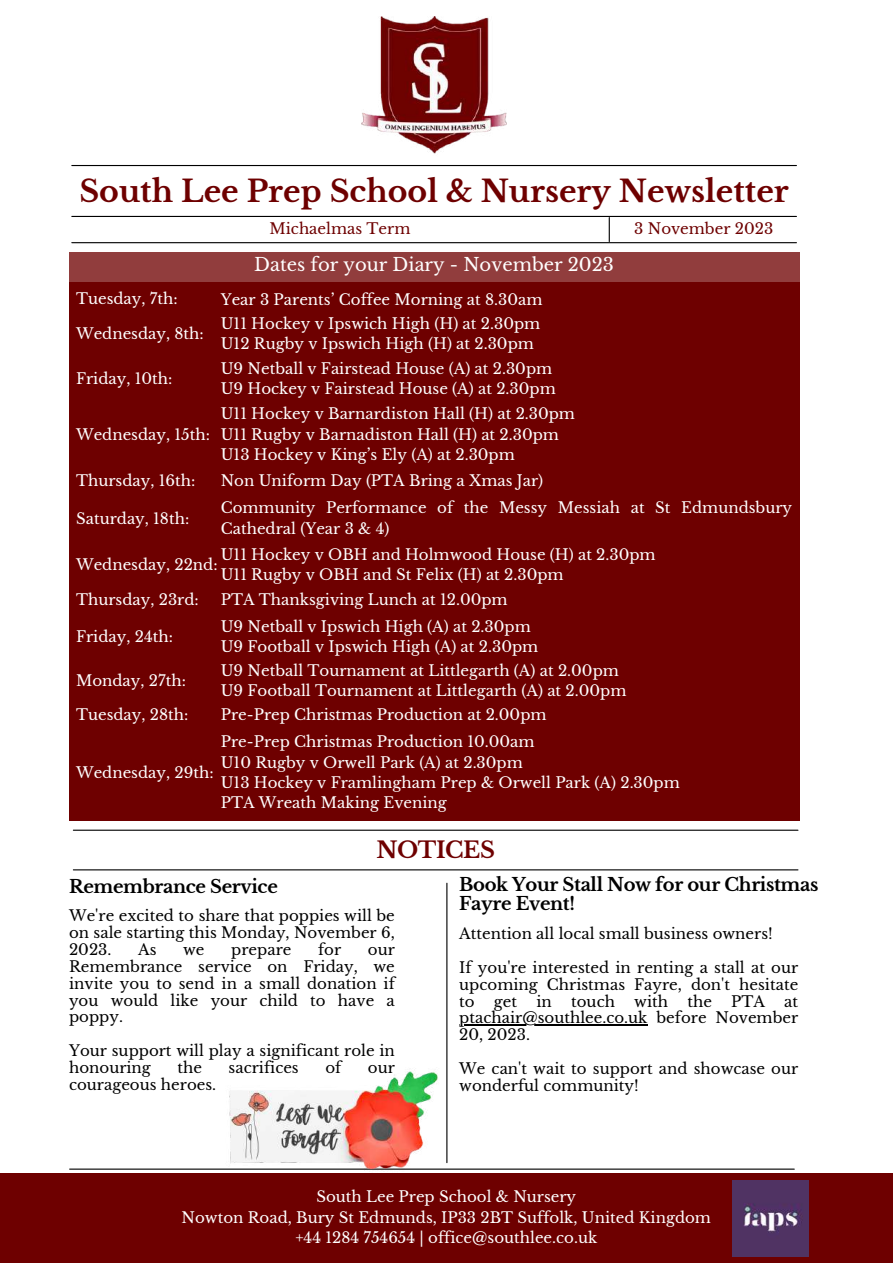
<style>
.page{position:relative;width:893px;height:1264px;background:#fff}
.page>*{position:absolute;margin:0;border:0;box-sizing:border-box;transform-origin:0 0}
.t1{font:700 30px "Libre Baskerville";color:#6e0000}
.t2{font:700 22.5px "Libre Baskerville";letter-spacing:-.02em;color:#6e0000}
.t3{font:700 18px/19px "Libre Baskerville";letter-spacing:-.02em;color:#000}
.t4{font:18px "Libre Baskerville";color:#fff}
.t5{font:15px/20.2px "Libre Baskerville";color:#fff}
.t6{font:15px/16.8px "Libre Baskerville";color:#000;text-align:justify}
.t7{font:15px "Libre Baskerville";color:#6e0000}
</style>
<div class="page">
<hr style="left:72px;top:216px;width:724px;height:1px;background:#000">
<hr style="left:72px;top:165px;width:724px;height:1px;background:#000">
<svg style="left:608px;top:217px;width:1px;height:24px"></svg>
<hr style="left:70px;top:1168px;width:724px;height:1px;background:#000">
<img style="left:362px;top:16px;width:145px;height:138px">
<div style="left:69px;top:252px;width:730px;height:568px;background:#6e0000"></div>
<div style="left:69px;top:250px;width:730px;height:31px;background:#913d3d"></div>
<div style="left:0;top:1173px;width:892px;height:89px;background:#6e0000"></div>
<img style="left:732px;top:1180px;width:76px;height:76px">
<hr style="left:73px;top:829px;width:724px;height:1px;background:#000">
<hr style="left:72px;top:242px;width:724px;height:1px;background:#000">
<hr style="left:73px;top:869px;width:724px;height:1px;background:#000">
<hr style="left:446px;top:883px;width:1px;height:279px;background:#000">
<img style="left:202px;top:1044px;width:246px;height:127px">
<hr style="left:459px;top:1024px;width:188px;height:1px;background:#000">
<h1 class="t1" style="left:79px;top:173px;width:711px">South Lee Prep School &amp; Nursery Newsletter</h1>
<p class="t7" style="left:269px;top:219px;width:142px">Michaelmas Term</p>
<p class="t4" style="left:254px;top:254px;width:361px">Dates for your Diary - November 2023</p>
<p class="t7" style="left:634px;top:219px;width:140px">3 November 2023</p>
<p class="t5" style="left:76px;top:288px;width:103px">Tuesday, 7th:</p>
<p class="t5" style="left:221px;top:289px;width:323px">Year 3 Parents’ Coffee Morning at 8.30am</p>
<p class="t5" style="left:76px;top:323px;width:129px">Wednesday, 8th:</p>
<p class="t5" style="left:221px;top:313px;width:321px">U11 Hockey v Ipswich High (H) at 2.30pm<br>U12 Rugby v Ipswich High (H) at 2.30pm</p>
<p class="t5" style="left:76px;top:369px;width:98px">Friday, 10th:</p>
<p class="t5" style="left:221px;top:358px;width:336px">U9 Netball v Fairstead House (A) at 2.30pm<br>U9 Hockey v Fairstead House (A) at 2.30pm</p>
<p class="t5" style="left:221px;top:404px;width:356px">U11 Hockey v Barnardiston Hall (H) at 2.30pm<br>U11 Rugby v Barnadiston Hall (H) at 2.30pm<br>U13 Hockey v King’s Ely (A) at 2.30pm</p>
<p class="t5" style="left:76px;top:424px;width:135px">Wednesday, 15th:</p>
<p class="t5" style="left:76px;top:470px;width:121px">Thursday, 16th:</p>
<p class="t5" style="left:221px;top:467px;width:573px;line-height:27.3px">Non Uniform Day (PTA Bring a Xmas Jar)<br>Community Performance of the Messy Messiah at St Edmundsbury</p>
<p class="t5" style="left:221px;top:518px;width:170px">Cathedral (Year 3 &amp; 4)</p>
<p class="t5" style="left:76px;top:508px;width:115px">Saturday, 18th:</p>
<p class="t5" style="left:221px;top:544px;width:436px">U11 Hockey v OBH and Holmwood House (H) at 2.30pm<br>U11 Rugby v OBH and St Felix (H) at 2.30pm</p>
<p class="t5" style="left:76px;top:554px;width:143px">Wednesday, 22nd:</p>
<p class="t5" style="left:76px;top:590px;width:124px">Thursday, 23rd:</p>
<p class="t5" style="left:221px;top:587px;width:311px;line-height:26.2px">PTA Thanksgiving Lunch at 12.00pm<br>U9 Netball v Ipswich High (A) at 2.30pm</p>
<p class="t5" style="left:221px;top:636px;width:319px">U9 Football v Ipswich High (A) at 2.30pm</p>
<p class="t5" style="left:76px;top:626px;width:98px">Friday, 24th:</p>
<p class="t5" style="left:221px;top:660px;width:407px">U9 Netball Tournament at Littlegarth (A) at 2.00pm<br>U9 Football Tournament at Littlegarth (A) at 2.00pm</p>
<p class="t5" style="left:76px;top:670px;width:111px">Monday, 27th:</p>
<p class="t5" style="left:76px;top:704px;width:114px">Tuesday, 28th:</p>
<p class="t5" style="left:221px;top:701px;width:327px;line-height:27.3px">Pre-Prep Christmas Production at 2.00pm<br>Pre-Prep Christmas Production 10.00am</p>
<p class="t5" style="left:221px;top:752px;width:460px">U10 Rugby v Orwell Park (A) at 2.30pm<br>U13 Hockey v Framlingham Prep &amp; Orwell Park (A) 2.30pm<br>PTA Wreath Making Evening</p>
<p class="t5" style="left:76px;top:762px;width:139px">Wednesday, 29th:</p>
<h2 class="t2" style="left:376px;top:836px;width:120px">NOTICES</h2>
<p class="t3" style="left:69px;top:877px;width:210px">Remembrance Service</p>
<p class="t6" style="left:69px;top:907px;width:327px">We're excited to share that poppies will be on sale starting this Monday, November 6, 2023.</p>
<p class="t6" style="left:138px;top:941px;width:20px">As</p>
<p class="t6" style="left:183px;top:941px;width:23px">we</p>
<p class="t6" style="left:231px;top:941px;width:62px">prepare</p>
<p class="t6" style="left:318px;top:941px;width:25px">for</p>
<p class="t6" style="left:69px;top:941px;width:327px;text-indent:299px">our Remembrance service on Friday, we invite you to send in a small donation if you would like your child to have a poppy.</p>
<p class="t6" style="left:69px;top:1042px;width:327px">Your support will play a significant role in honouring</p>
<p class="t6" style="left:177px;top:1059px;width:26px">the</p>
<p class="t6" style="left:229px;top:1059px;width:72px">sacrifices</p>
<p class="t6" style="left:325px;top:1059px;width:17px">of</p>
<p class="t6" style="left:368px;top:1059px;width:28px">our</p>
<p class="t6" style="left:69px;top:1076px;width:148px">courageous heroes.</p>
<p class="t3" style="left:459px;top:874px;width:361px">Book Your Stall Now for our Christmas<br>Fayre Event!</p>
<p class="t6" style="left:459px;top:925px;width:315px">Attention all local small business owners!</p>
<p class="t6" style="left:459px;top:959px;width:340px">If you're interested in renting a stall at our upcoming Christmas Fayre, don't hesitate to</p>
<p class="t6" style="left:494px;top:992px;width:25px">get</p>
<p class="t6" style="left:536px;top:992px;width:17px">in</p>
<p class="t6" style="left:571px;top:992px;width:45px">touch</p>
<p class="t6" style="left:634px;top:992px;width:35px">with</p>
<p class="t6" style="left:687px;top:992px;width:26px">the</p>
<p class="t6" style="left:731px;top:992px;width:35px">PTA</p>
<p class="t6" style="left:459px;top:992px;width:340px;text-indent:325px">at ptachair@southlee.co.uk before November 20, 2023.</p>
<p class="t6" style="left:459px;top:1060px;width:340px">We can't wait to support and showcase our wonderful community!</p>
<p class="t5" style="left:181px;top:1186px;width:531px;text-align:center">South Lee Prep School &amp; Nursery<br>Nowton Road, Bury St Edmunds, IP33 2BT Suffolk, United Kingdom +44 1284 754654 | office@southlee.co.uk</p>
</div>
